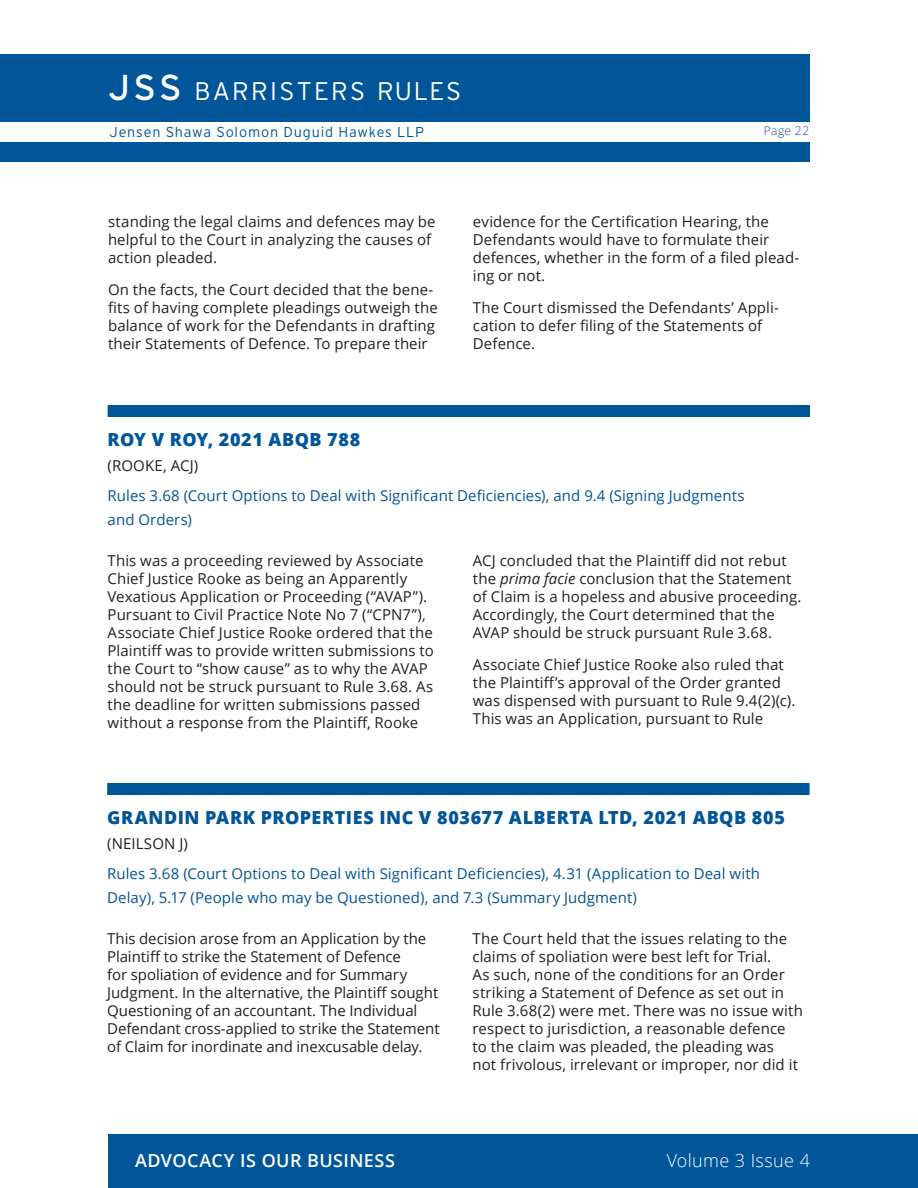
<style>
.page{position:relative;width:918px;height:1188px;background:#fff}
.page>*{position:absolute;margin:0;border:0;box-sizing:border-box;transform-origin:0 0}
.t1{font:36px "Interstate";color:#fff}
.t2{font:300 25.5px "Interstate";letter-spacing:.09em;color:#fff}
.Case_Name{font:800 18px "Open Sans";letter-spacing:.03em;color:#015599}
.t3{font:600 18px "Open Sans";letter-spacing:.025em;color:#fff}
.t4{font:300 18px "Open Sans";letter-spacing:.02em;color:#fff}
.Text{font:15px/18px "Open Sans";letter-spacing:.005em;color:#231f20}
.Rules{font:15px/24px "Open Sans";letter-spacing:.005em;color:#015599}
.Judge{font:15px "Open Sans";letter-spacing:.01em;color:#231f20}
.t5{font:300 14.4px "Interstate";letter-spacing:.055em;color:#015599}
.t6{font:300 12px "Open Sans";letter-spacing:.035em;color:#194b9b}
.s1{font-style:italic}
</style>
<div class="page">
<div style="left:0;top:54px;width:810px;height:108px;background:#015599"></div>
<div style="left:108px;top:1134px;width:810px;height:54px;background:#015599"></div>
<div style="left:108px;top:405px;width:702px;height:12px;background:#015599"></div>
<div style="left:0;top:122px;width:918px;height:19px;background:#fff"></div>
<div style="left:107px;top:783px;width:703px;height:12px;background:#015599"></div>
<p class="t1" style="left:109px;top:67px;width:74px">JSS</p>
<p class="t2" style="left:195px;top:77px;width:268px">BARRISTERS RULES</p>
<p class="t5" style="left:110px;top:124px;width:316px">Jensen Shawa Solomon Duguid Hawkes LLP</p>
<p class="t6" style="left:764px;top:122px;width:47px">Page 22</p>
<p class="Text" style="left:108px;top:213px;width:329px">standing the legal claims and defences may be helpful to the Court in analyzing the causes of action pleaded.</p>
<p class="Text" style="left:108px;top:280px;width:331px">On the facts, the Court decided that the bene&shy;fits of having complete pleadings outweigh the balance of work for the Defendants in drafting their Statements of Defence. To prepare their</p>
<p class="Text" style="left:473px;top:213px;width:328px">evidence for the Certification Hearing, the Defendants would have to formulate their defences, whether in the form of a filed plead&shy;ing or not.</p>
<p class="Text" style="left:473px;top:298px;width:308px">The Court dismissed the Defendants’ Appli&shy;cation to defer filing of the Statements of<br>Defence.</p>
<p class="Case_Name" style="left:108px;top:426px;width:254px">ROY V ROY, 2021 ABQB 788</p>
<p class="Judge" style="left:108px;top:455px;width:92px">(ROOKE, ACJ)</p>
<p class="Rules" style="left:108px;top:483px;width:638px">Rules 3.68 (Court Options to Deal with Significant Deficiencies), and 9.4 (Signing Judgments and Orders)</p>
<p class="Text" style="left:108px;top:551px;width:328px">This was a proceeding reviewed by Associate Chief Justice Rooke as being an Apparently Vexatious Application or Proceeding (“AVAP”).<br>Pursuant to Civil Practice Note No 7 (“CPN7”), Associate Chief Justice Rooke ordered that the Plaintiff was to provide written submissions to the Court to “show cause” as to why the AVAP should not be struck pursuant to Rule 3.68. As the deadline for written submissions passed without a response from the Plaintiff, Rooke</p>
<p class="Text" style="left:473px;top:551px;width:330px">ACJ concluded that the Plaintiff did not rebut the <span class="s1">prima facie</span> conclusion that the Statement of Claim is a hopeless and abusive proceeding.<br>Accordingly, the Court determined that the AVAP should be struck pursuant Rule 3.68.</p>
<p class="Text" style="left:473px;top:655px;width:324px">Associate Chief Justice Rooke also ruled that the Plaintiff’s approval of the Order granted was dispensed with pursuant to Rule 9.4(2)(c).<br>This was an Application, pursuant to Rule</p>
<p class="Case_Name" style="left:107px;top:804px;width:679px">GRANDIN PARK PROPERTIES INC V 803677 ALBERTA LTD, 2021 ABQB 805</p>
<p class="Judge" style="left:107px;top:833px;width:82px">(NEILSON J)</p>
<p class="Rules" style="left:107px;top:861px;width:654px">Rules 3.68 (Court Options to Deal with Significant Deficiencies), 4.31 (Application to Deal with<br>Delay), 5.17 (People who may be Questioned), and 7.3 (Summary Judgment)</p>
<p class="Text" style="left:472px;top:929px;width:332px">The Court held that the issues relating to the claims of spoliation were best left for Trial.<br>As such, none of the conditions for an Order striking a Statement of Defence as set out in Rule 3.68(2) were met. There was no issue with respect to jurisdiction, a reasonable defence to the claim was pleaded, the pleading was<br>not frivolous, irrelevant or improper, nor did it</p>
<p class="Text" style="left:107px;top:929px;width:334px">This decision arose from an Application by the Plaintiff to strike the Statement of Defence<br>for spoliation of evidence and for Summary Judgment. In the alternative, the Plaintiff sought Questioning of an accountant. The Individual Defendant cross-applied to strike the Statement of Claim for inordinate and inexcusable delay.</p>
<p class="t3" style="left:135px;top:1148px;width:261px">ADVOCACY IS OUR BUSINESS</p>
<p class="t4" style="left:667px;top:1148px;width:145px">Volume 3 Issue 4</p>
</div>
